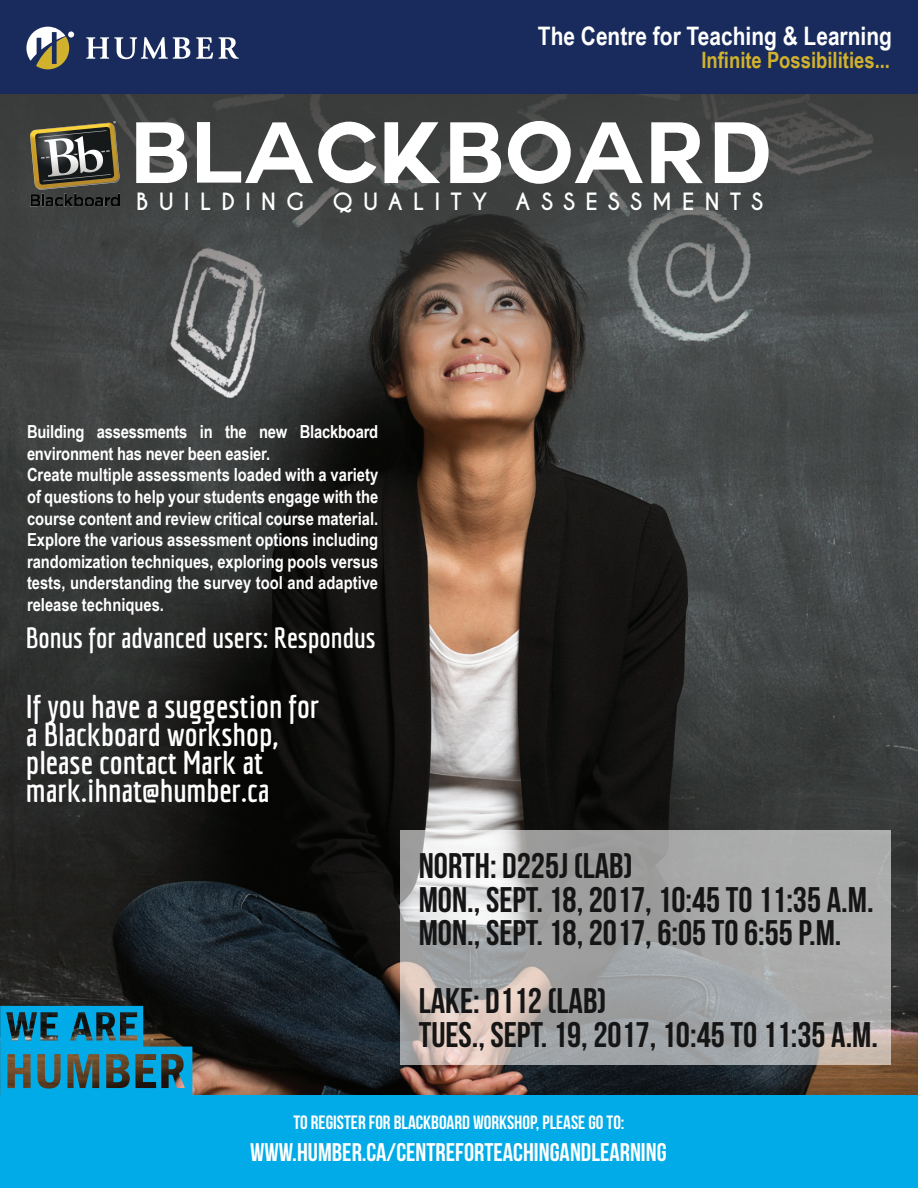
<style>
.page{position:relative;width:918px;height:1188px;background:#fff}
.page>*{position:absolute;margin:0;border:0;box-sizing:border-box;transform-origin:0 0}
.t1{font:35.55px/33.8px "Bebas Neue";color:#161515}
.t2{font:700 32.25px/27.8px "Economica";color:#fff}
.t3{font:700 28.35px "Economica";color:#fff}
.t4{font:25.5px "Bebas Neue";color:#fff}
.t5{font:700 25.5px "Arial Narrow";color:#fff}
.t6{font:700 22.5px "Arial Narrow";color:#d2b22c}
.t7{font:700 22.35px "Caviar Dreams";letter-spacing:.455em;color:#fff}
.t8{font:19.2px "Bebas Neue";color:#fff}
.t9{font:700 18px/21.6px "Arial Narrow";color:#fff}
</style>
<div class="page">
<img style="left:0;top:93px;width:918px;height:1002px">
<div style="left:0;top:0;width:918px;height:93px;background:#182b5c"></div>
<svg style="left:196px;top:37px;width:17px;height:22px"></svg>
<svg style="left:86px;top:37px;width:104px;height:22px"></svg>
<svg style="left:219px;top:37px;width:20px;height:22px"></svg>
<div style="left:68px;top:31px;width:6px;height:7px;background:#fff;border-radius:50%"></div>
<svg style="left:26px;top:27px;width:43px;height:42px"></svg>
<svg style="left:0;top:1006px;width:192px;height:89px;background:#1b748f"></svg>
<div style="left:0;top:1095px;width:918px;height:93px;background:#00abe7"></div>
<svg style="left:136px;top:122px;width:51px;height:61px"></svg>
<svg style="left:197px;top:122px;width:179px;height:61px"></svg>
<svg style="left:385px;top:122px;width:55px;height:61px"></svg>
<svg style="left:450px;top:122px;width:51px;height:61px"></svg>
<svg style="left:508px;top:121px;width:135px;height:63px"></svg>
<svg style="left:651px;top:122px;width:52px;height:61px"></svg>
<svg style="left:715px;top:122px;width:54px;height:61px"></svg>
<img style="left:26px;top:119px;width:98px;height:91px">
<svg style="left:401px;top:830px;width:490px;height:234px;background:#aeadad"></svg>
<h3 class="t5" style="left:538px;top:17px;width:356px">The Centre for Teaching &amp; Learning</h3>
<p class="t6" style="left:701px;top:43px;width:190px">Infinite Possibilities...</p>
<p class="t7" style="left:136px;top:188px;width:170px">BUILDING</p>
<p class="t7" style="left:332px;top:188px;width:432px">QUALITY ASSESSMENTS</p>
<p class="t9" style="left:27px;top:420px;width:353px">Building assessments in the new Blackboard environment has never been easier.<br>Create multiple assessments loaded with a variety of questions to help your students engage with the course content and review critical course material.<br>Explore the various assessment options including randomization techniques, exploring pools versus tests, understanding the survey tool and adaptive release techniques.</p>
<h3 class="t3" style="left:26px;top:621px;width:351px">Bonus for advanced users: Respondus</h3>
<h2 class="t2" style="left:26px;top:693px;width:295px">If you have a suggestion for a Blackboard workshop, please contact Mark at mark.ihnat@humber.ca</h2>
<h1 class="t1" style="left:419px;top:848px;width:456px">NORTH: D225J (LAB)<br>MON., SEPT. 18, 2017, 10:45 TO 11:35 A.M.<br>MON., SEPT. 18, 2017, 6:05 TO 6:55 P.M.</h1>
<h1 class="t1" style="left:419px;top:983px;width:461px">LAKE: D112 (LAB)<br>TUES., SEPT. 19, 2017, 10:45 TO 11:35 A.M.</h1>
<p class="t8" style="left:293px;top:1112px;width:333px">TO REGISTER FOR BLACKBOARD WORKSHOP, PLEASE GO TO:</p>
<h3 class="t4" style="left:250px;top:1138px;width:418px">WWW.HUMBER.CA/CENTREFORTEACHINGANDLEARNING</h3>
</div>
